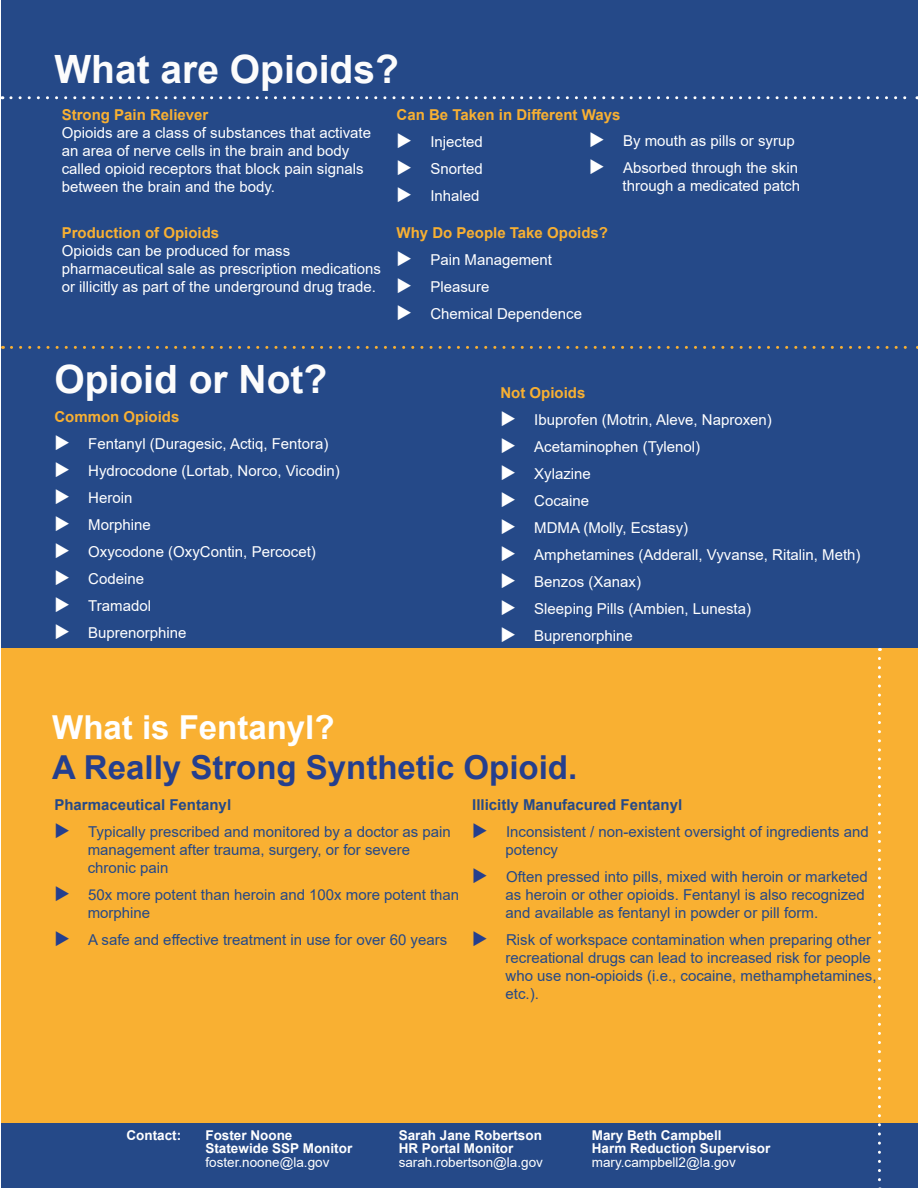
<style>
.page{position:relative;width:918px;height:1188px;background:#fff}
.page>*{position:absolute;margin:0;border:0;box-sizing:border-box;transform-origin:0 0}
.t1{font:700 39px "Arial";color:#fcfcfc}
.t2{font:700 33px/39.6px "Arial";color:#253f8e}
.t3{font:15px/18px "Arial";color:#fff}
.t4{font:15px/18px "Arial";color:#254988}
.t5{font:700 15px "Arial";color:#f8b032}
.t6{font:700 15px "Arial";color:#254988}
.t7{font:700 13.5px/13.5px "Arial";color:#fff}
.s1{font-weight:700;color:#f8b032}
.s2{color:#fff}
.s3{color:#253f8e}
.s4{font-weight:400}
</style>
<div class="page">
<div style="left:1px;top:0;width:917px;height:648px;background:#254988"></div>
<div style="left:1px;top:648px;width:917px;height:475px;background:#f9b032"></div>
<div style="left:1px;top:1124px;width:917px;height:64px;background:#254988"></div>
<svg style="left:11px;top:96px;width:907px;height:3px"></svg>
<svg style="left:878px;top:658px;width:3px;height:530px"></svg>
<svg style="left:11px;top:346px;width:907px;height:3px"></svg>
<p class="t1" style="left:54px;top:41px;width:346px">What are Opioids?</p>
<p class="t3" style="left:62px;top:106px;width:311px"><span class="s1">Strong Pain Reliever<br></span>Opioids are a class of substances that activate an area of nerve cells in the brain and body called opioid receptors that block pain signals between the brain and the body.</p>
<p class="t5" style="left:397px;top:104px;width:225px">Can Be Taken in Different Ways</p>
<p class="t3" style="left:397px;top:133px;width:88px">◆ Injected</p>
<p class="t3" style="left:397px;top:160px;width:88px">◆ Snorted</p>
<p class="t3" style="left:397px;top:187px;width:85px">◆ Inhaled</p>
<p class="t3" style="left:589px;top:131px;width:207px">◆ By mouth as pills or syrup</p>
<p class="t3" style="left:589px;top:158px;width:212px;text-align:right">◆ Absorbed through the skin through a medicated patch</p>
<p class="t3" style="left:62px;top:224px;width:321px"><span class="s1">Production of Opioids<br></span>Opioids can be produced for mass pharmaceutical sale as prescription medications or illicitly as part of the underground drug trade.</p>
<p class="t5" style="left:397px;top:222px;width:213px">Why Do People Take Opoids?</p>
<p class="t3" style="left:397px;top:251px;width:157px">◆ Pain Management</p>
<p class="t3" style="left:397px;top:278px;width:95px">◆ Pleasure</p>
<p class="t3" style="left:397px;top:305px;width:187px">◆ Chemical Dependence</p>
<p class="t1" style="left:54px;top:352px;width:275px">Opioid or Not?</p>
<p class="t5" style="left:54px;top:407px;width:127px">Common Opioids</p>
<p class="t3" style="left:54px;top:435px;width:275px">◆ Fentanyl (Duragesic, Actiq, Fentora)</p>
<p class="t3" style="left:54px;top:462px;width:287px">◆ Hydrocodone (Lortab, Norco, Vicodin)</p>
<p class="t3" style="left:54px;top:489px;width:80px">◆ Heroin</p>
<p class="t3" style="left:54px;top:516px;width:98px">◆ Morphine</p>
<p class="t3" style="left:54px;top:543px;width:263px">◆ Oxycodone (OxyContin, Percocet)</p>
<p class="t3" style="left:54px;top:570px;width:91px">◆ Codeine</p>
<p class="t3" style="left:54px;top:597px;width:98px">◆ Tramadol</p>
<p class="t3" style="left:54px;top:624px;width:134px">◆ Buprenorphine</p>
<p class="t5" style="left:500px;top:382px;width:87px">Not Opioids</p>
<p class="t3" style="left:500px;top:411px;width:273px">◆ Ibuprofen (Motrin, Aleve, Naproxen)</p>
<p class="t3" style="left:500px;top:438px;width:201px">◆ Acetaminophen (Tylenol)</p>
<p class="t3" style="left:500px;top:465px;width:92px">◆ Xylazine</p>
<p class="t3" style="left:500px;top:492px;width:90px">◆ Cocaine</p>
<p class="t3" style="left:500px;top:519px;width:189px">◆ MDMA (Molly, Ecstasy)</p>
<p class="t3" style="left:500px;top:546px;width:362px">◆ Amphetamines (Adderall, Vyvanse, Ritalin, Meth)</p>
<p class="t3" style="left:500px;top:573px;width:142px">◆ Benzos (Xanax)</p>
<p class="t3" style="left:500px;top:600px;width:252px">◆ Sleeping Pills (Ambien, Lunesta)</p>
<p class="t3" style="left:500px;top:627px;width:134px">◆ Buprenorphine</p>
<p class="t2" style="left:52px;top:708px;width:527px"><span class="s2">What is Fentanyl?<br></span>A Really Strong Synthetic Opioid.</p>
<p class="t6" style="left:54px;top:794px;width:178px">Pharmaceutical Fentanyl</p>
<p class="t4" style="left:88px;top:823px;width:365px;text-indent:-33px"><span class="s3">◆</span> Typically prescribed and monitored by a doctor as pain management after trauma, surgery, or for severe chronic pain</p>
<p class="t4" style="left:88px;top:886px;width:373px;text-indent:-33px"><span class="s3">◆</span> 50x more potent than heroin and 100x more potent than morphine</p>
<p class="t4" style="left:54px;top:931px;width:394px"><span class="s3">◆</span> A safe and effective treatment in use for over 60 years</p>
<p class="t6" style="left:472px;top:794px;width:212px">Illicitly Manufacured Fentanyl</p>
<p class="t4" style="left:506px;top:823px;width:365px;text-indent:-33px"><span class="s3">◆</span> Inconsistent / non-existent oversight of ingredients and potency</p>
<p class="t4" style="left:506px;top:868px;width:364px;text-indent:-33px"><span class="s3">◆</span> Often pressed into pills, mixed with heroin or marketed as heroin or other opioids. Fentanyl is also recognized and available as fentanyl in powder or pill form.</p>
<p class="t4" style="left:506px;top:931px;width:372px;text-indent:-33px"><span class="s3">◆</span> Risk of workspace contamination when preparing other recreational drugs can lead to increased risk for people who use non-opioids (i.e., cocaine, methamphetamines, etc.).</p>
<p class="t7" style="left:126px;top:1128px;width:56px">Contact:</p>
<p class="t7" style="left:205px;top:1128px;width:148px">Foster Noone<br>Statewide SSP Monitor <span class="s4">foster.noone@la.gov</span></p>
<p class="t7" style="left:399px;top:1128px;width:146px">Sarah Jane Robertson<br>HR Portal Monitor <span class="s4">sarah.robertson@la.gov</span></p>
<p class="t7" style="left:592px;top:1128px;width:180px">Mary Beth Campbell<br>Harm Reduction Supervisor <span class="s4">mary.campbell2@la.gov</span></p>
</div>
